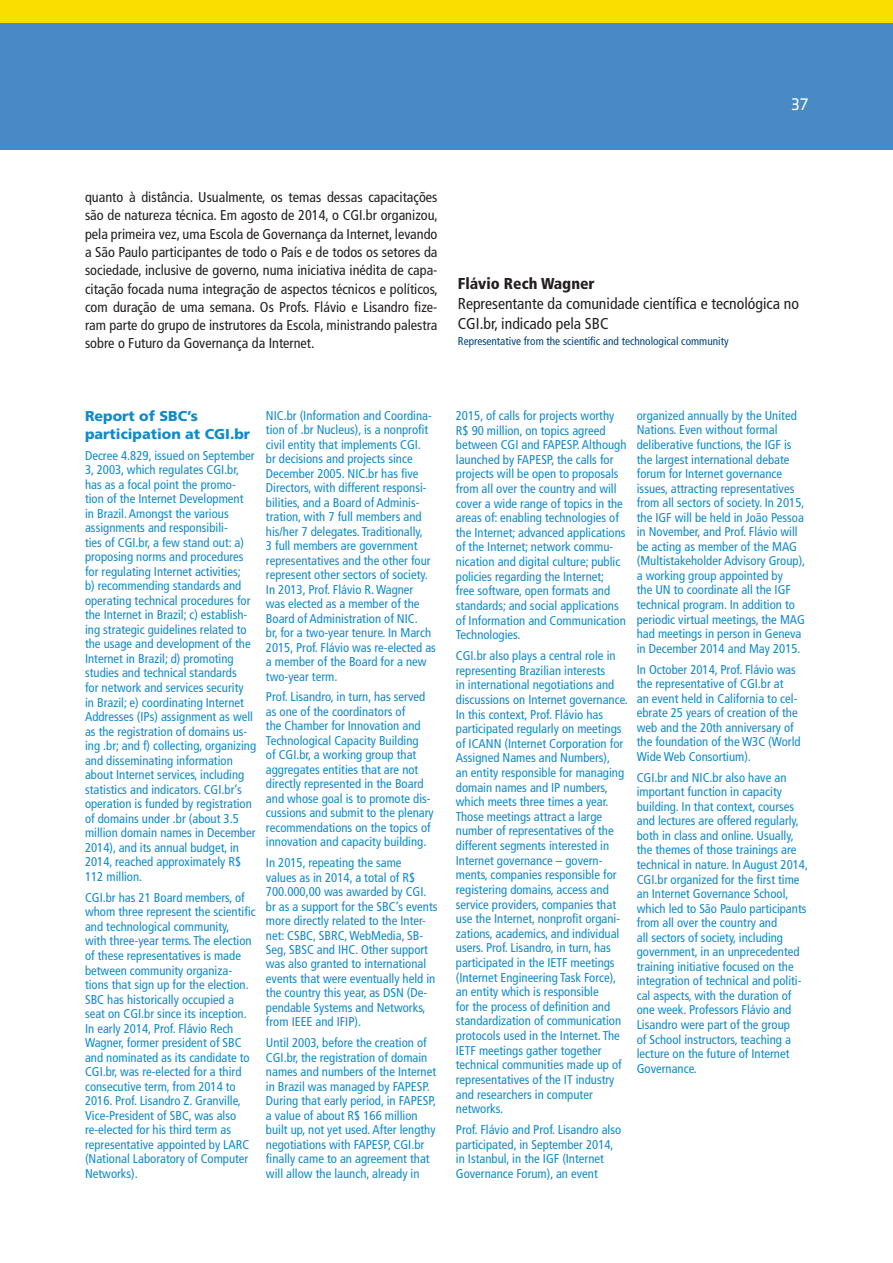
<style>
.page{position:relative;width:893px;height:1263px;background:#fff}
.page>*{position:absolute;margin:0;border:0;box-sizing:border-box;transform-origin:0 0}
.t1{font:18px "Klavika";color:#fff}
.Cargo{font:condensed 15.75px/19.8px "Frutiger LT Std";color:#231f20}
.Nome{font:900 condensed 15.75px "Frutiger LT Std";color:#231f20}
.Padrão{font:condensed 14.25px/18.3px "Frutiger LT Std";color:#231f20;text-align:justify}
.Sub_traduzido{font:900 14.25px/17.5px "Frutiger LT Std";color:#108acb}
.Traduzido{font:condensed 12.75px/14.5px "Frutiger LT Std";color:#108acb}
.Cargo_traduçao{font:condensed 11.25px "Frutiger LT Std";color:#004279}
</style>
<div class="page">
<div style="left:1px;top:23px;width:892px;height:127px;background:#4989c4"></div>
<div style="left:0;top:0;width:893px;height:23px;background:#f9df00"></div>
<h1 class="t1" style="left:791px;top:95px;width:18px">37</h1>
<p class="Padrão" style="left:85px;top:188px;width:354px">quanto à distância. Usualmente, os temas dessas capacitações são de natureza técnica. Em agosto de 2014, o CGI.br organizou, pela primeira vez, uma Escola de Governança da Internet, levando a São Paulo participantes de todo o País e de todos os setores da sociedade, inclusive de governo, numa iniciativa inédita de capa&shy;citação focada numa integração de aspectos técnicos e políticos, com duração de uma semana. Os Profs. Flávio e Lisandro fize&shy;ram parte do grupo de instrutores da Escola, ministrando palestra sobre o Futuro da Governança da Internet.</p>
<p class="Nome" style="left:458px;top:274px;width:138px">Flávio Rech Wagner</p>
<p class="Cargo" style="left:458px;top:294px;width:343px">Representante da comunidade científica e tecnológica no<br>CGI.br, indicado pela SBC</p>
<p class="Cargo_traduçao" style="left:458px;top:335px;width:272px">Representative from the scientific and technological community</p>
<p class="Sub_traduzido" style="left:85px;top:407px;width:167px">Report of SBC’s participation at CGI.br</p>
<p class="Traduzido" style="left:85px;top:448px;width:173px">Decree 4.829, issued on September 3, 2003, which regulates CGI.br, has as a focal point the promo&shy;tion of the Internet Development<br>in Brazil. Amongst the various assignments and responsibili-<br>ties of CGI.br, a few stand out: a) proposing norms and procedures for regulating Internet activities;<br>b) recommending standards and operating technical procedures for the Internet in Brazil; c) establish&shy;ing strategic guidelines related to the usage and development of the Internet in Brazil; d) promoting studies and technical standards<br>for network and services security<br>in Brazil; e) coordinating Internet Addresses (IPs) assignment as well as the registration of domains us&shy;ing .br; and f) collecting, organizing and disseminating information about Internet services, including statistics and indicators. CGI.br’s operation is funded by registration of domains under .br (about 3.5 million domain names in December 2014), and its annual budget, in 2014, reached approximately R$ 112 million.</p>
<p class="Traduzido" style="left:85px;top:890px;width:172px">CGI.br has 21 Board members, of whom three represent the scientific and technological community,<br>with three-year terms. The election of these representatives is made between community organiza&shy;tions that sign up for the election.<br>SBC has historically occupied a seat on CGI.br since its inception.<br>In early 2014, Prof. Flávio Rech<br>Wagner, former president of SBC and nominated as its candidate to<br>CGI.br, was re-elected for a third consecutive term, from 2014 to<br>2016. Prof. Lisandro Z. Granville,<br>Vice-President of SBC, was also re-elected for his third term as representative appointed by LARC (National Laboratory of Computer<br>Networks).</p>
<p class="Traduzido" style="left:266px;top:408px;width:172px">NIC.br (Information and Coordina&shy;tion of .br Nucleus), is a nonprofit civil entity that implements CGI.<br>br decisions and projects since<br>December 2005. NIC.br has five<br>Directors, with different responsi&shy;bilities, and a Board of Adminis&shy;tration, with 7 full members and his/her 7 delegates. Traditionally,<br>3 full members are government representatives and the other four represent other sectors of society.<br>In 2013, Prof. Flávio R. Wagner<br>was elected as a member of the<br>Board of Administration of NIC.<br>br, for a two-year tenure. In March<br>2015, Prof. Flávio was re-elected as a member of the Board for a new two-year term.</p>
<p class="Traduzido" style="left:266px;top:690px;width:169px">Prof. Lisandro, in turn, has served as one of the coordinators of<br>the Chamber for Innovation and<br>Technological Capacity Building<br>of CGI.br, a working group that aggregates entities that are not directly represented in the Board and whose goal is to promote dis&shy;cussions and submit to the plenary recommendations on the topics of innovation and capacity building.</p>
<p class="Traduzido" style="left:266px;top:855px;width:173px">In 2015, repeating the same<br>values as in 2014, a total of R$<br>700.000,00 was awarded by CGI. br as a support for the SBC’s events more directly related to the Inter&shy;net: CSBC, SBRC, WebMedia, SB-<br>Seg, SBSC and IHC. Other support was also granted to international events that were eventually held in the country this year, as DSN (De&shy;pendable Systems and Networks, from IEEE and IFIP).</p>
<p class="Traduzido" style="left:266px;top:1036px;width:172px">Until 2003, before the creation of CGI.br, the registration of domain names and numbers of the Internet in Brazil was managed by FAPESP.<br>During that early period, in FAPESP, a value of about R$ 166 million built up, not yet used. After lengthy negotiations with FAPESP, CGI.br finally came to an agreement that will allow the launch, already in</p>
<p class="Traduzido" style="left:456px;top:408px;width:172px">2015, of calls for projects worthy<br>R$ 90 million, on topics agreed between CGI and FAPESP. Although launched by FAPESP, the calls for projects will be open to proposals from all over the country and will cover a wide range of topics in the areas of: enabling technologies of the Internet; advanced applications of the Internet; network commu&shy;nication and digital culture; public policies regarding the Internet;<br>free software, open formats and standards; and social applications of Information and Communication<br>Technologies.</p>
<p class="Traduzido" style="left:456px;top:648px;width:174px">CGI.br also plays a central role in representing Brazilian interests<br>in international negotiations and discussions on Internet governance.<br>In this context, Prof. Flávio has participated regularly on meetings of ICANN (Internet Corporation for<br>Assigned Names and Numbers),<br>an entity responsible for managing domain names and IP numbers, which meets three times a year.<br>Those meetings attract a large number of representatives of the different segments interested in<br>Internet governance – govern&shy;ments, companies responsible for registering domains, access and service providers, companies that use the Internet, nonprofit organi&shy;zations, academics, and individual users. Prof. Lisandro, in turn, has participated in the IETF meetings (Internet Engineering Task Force), an entity which is responsible<br>for the process of definition and standardization of communication protocols used in the Internet. The<br>IETF meetings gather together technical communities made up of representatives of the IT industry and researchers in computer networks.</p>
<p class="Traduzido" style="left:456px;top:1122px;width:167px">Prof. Flávio and Prof. Lisandro also participated, in September 2014, in Istanbul, in the IGF (Internet Governance Forum), an event</p>
<p class="Traduzido" style="left:637px;top:408px;width:170px">organized annually by the United<br>Nations. Even without formal deliberative functions, the IGF is the largest international debate forum for Internet governance issues, attracting representatives from all sectors of society. In 2015, the IGF will be held in João Pessoa in November, and Prof. Flávio will be acting as member of the MAG (Multistakeholder Advisory Group), a working group appointed by<br>the UN to coordinate all the IGF technical program. In addition to periodic virtual meetings, the MAG had meetings in person in Geneva in December 2014 and May 2015.</p>
<p class="Traduzido" style="left:637px;top:662px;width:165px">In October 2014, Prof. Flávio was the representative of CGI.br at<br>an event held in California to cel&shy;ebrate 25 years of creation of the web and the 20th anniversary of the foundation of the W3C (World<br>Wide Web Consortium).</p>
<p class="Traduzido" style="left:637px;top:770px;width:173px">CGI.br and NIC.br also have an important function in capacity building. In that context, courses and lectures are offered regularly, both in class and online. Usually, the themes of those trainings are technical in nature. In August 2014,<br>CGI.br organized for the first time an Internet Governance School, which led to São Paulo participants from all over the country and<br>all sectors of society, including government, in an unprecedented training initiative focused on the integration of technical and politi&shy;cal aspects, with the duration of one week. Professors Flávio and<br>Lisandro were part of the group<br>of School instructors, teaching a lecture on the future of Internet<br>Governance.</p>
</div>
